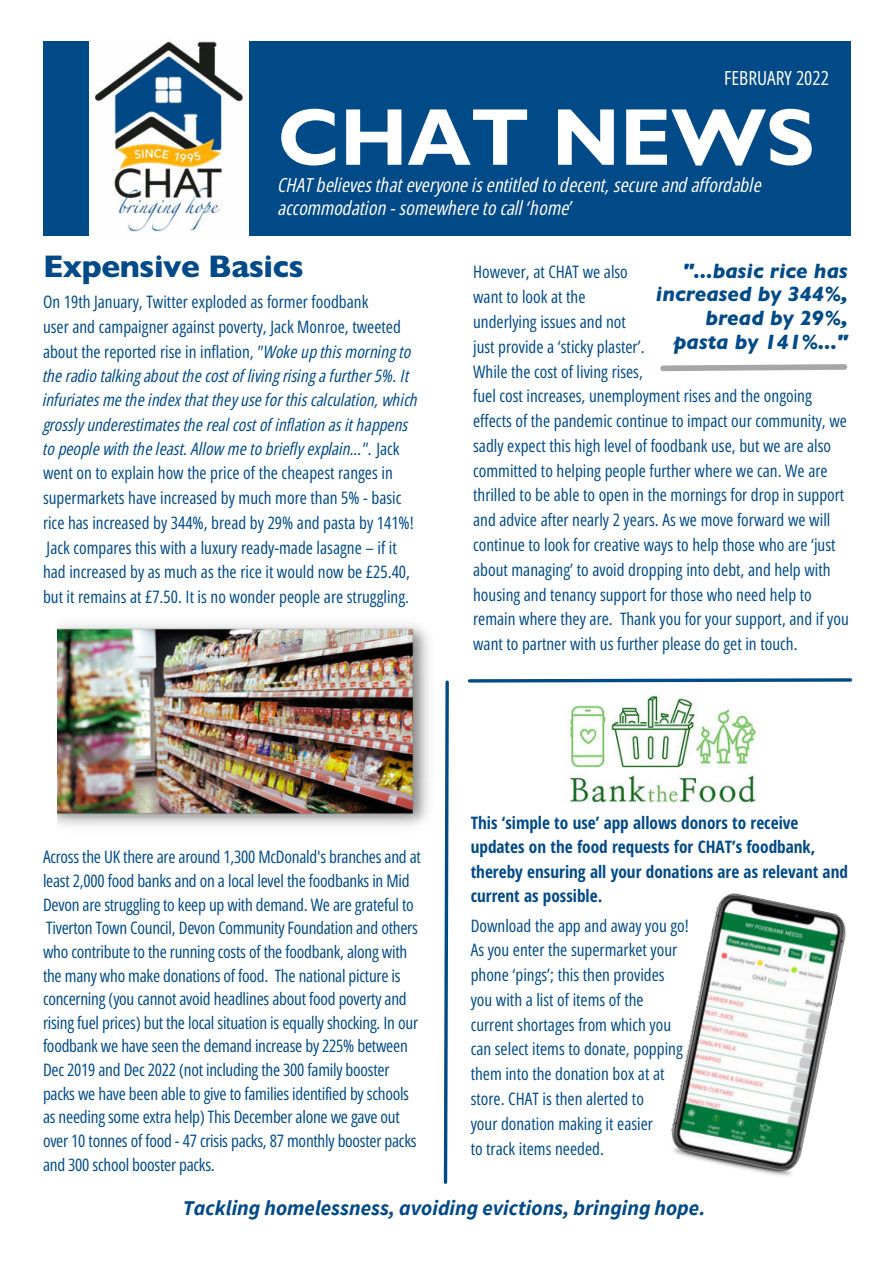
<style>
.page{position:relative;width:894px;height:1264px;background:#fff}
.page>*{position:absolute;margin:0;border:0;box-sizing:border-box;transform-origin:0 0}
.t1{font:700 81px "Gill Sans";color:#fff}
.t2{font:800 31.5px "Gill Sans";letter-spacing:-.015em;color:#004a87}
.t3{font:italic 800 21px/23.7px "Gill Sans";color:#004a87;text-align:right}
.t4{font:italic 700 21px "Source Sans Pro";color:#004a87}
.t5{font:italic 19.5px/22.5px "Open Sans Hebrew Condensed";color:#fff}
.t6{font:19.5px "Open Sans Hebrew Condensed";color:#fff}
.t7{font:17.25px/24.8px "Open Sans Hebrew Condensed";color:#004a87}
.t8{font:700 17.25px/24px "Open Sans Hebrew Condensed";color:#004a87}
.s1{font-style:italic}
</style>
<div class="page">
<div style="left:43px;top:41px;width:807px;height:195px;background:#004a87"></div>
<img style="left:89px;top:41px;width:159px;height:195px">
<img style="left:567px;top:695px;width:193px;height:108px">
<img style="left:671px;top:893px;width:175px;height:283px">
<img style="left:57px;top:624px;width:372px;height:202px">
<svg style="left:660px;top:364px;width:188px;height:8px"></svg>
<svg style="left:468px;top:678px;width:385px;height:5px"></svg>
<svg style="left:443px;top:680px;width:6px;height:504px"></svg>
<p class="t6" style="left:724px;top:66px;width:106px">FEBRUARY 2022</p>
<h1 class="t1" style="left:278px;top:87px;width:538px">CHAT NEWS</h1>
<p class="t5" style="left:278px;top:175px;width:484px">CHAT believes that everyone is entitled to decent, secure and affordable accommodation - somewhere to call ‘home’</p>
<h2 class="t2" style="left:43px;top:247px;width:262px">Expensive Basics</h2>
<p class="t7" style="left:43px;top:290px;width:376px">On 19th January, Twitter exploded as former foodbank<br>user and campaigner against poverty, Jack Monroe, tweeted about the reported rise in inflation, <span class="s1">"Woke up this morning to the radio talking about the cost of living rising a further 5%. It infuriates me the index that they use for this calculation, which grossly underestimates the real cost of inflation as it happens to people with the least. Allow me to briefly explain...".</span> Jack went on to explain how the price of the cheapest ranges in supermarkets have increased by much more than 5% - basic rice has increased by 344%, bread by 29% and pasta by 141%!<br>Jack compares this with a luxury ready-made lasagne – if it had increased by as much as the rice it would now be £25.40, but it remains at £7.50. It is no wonder people are struggling.</p>
<p class="t3" style="left:655px;top:258px;width:193px">"...basic rice has increased by 344%, bread by 29%, pasta by 141%..."</p>
<p class="t7" style="left:473px;top:260px;width:377px">However, at CHAT we also<br>want to look at the<br>underlying issues and not<br>just provide a ‘sticky plaster’.<br>While the cost of living rises,<br>fuel cost increases, unemployment rises and the ongoing effects of the pandemic continue to impact our community, we sadly expect this high level of foodbank use, but we are also committed to helping people further where we can. We are thrilled to be able to open in the mornings for drop in support and advice after nearly 2 years. As we move forward we will continue to look for creative ways to help those who are ‘just about managing’ to avoid dropping into debt, and help with housing and tenancy support for those who need help to remain where they are. Thank you for your support, and if you want to partner with us further please do get in touch.</p>
<p class="t7" style="left:43px;top:845px;width:379px;line-height:23.7px">Across the UK there are around 1,300 McDonald's branches and at least 2,000 food banks and on a local level the foodbanks in Mid Devon are struggling to keep up with demand. We are grateful to Tiverton Town Council, Devon Community Foundation and others who contribute to the running costs of the foodbank, along with the many who make donations of food. The national picture is concerning (you cannot avoid headlines about food poverty and rising fuel prices) but the local situation is equally shocking. In our foodbank we have seen the demand increase by 225% between Dec 2019 and Dec 2022 (not including the 300 family booster packs we have been able to give to families identified by schools as needing some extra help) This December alone we gave out over 10 tonnes of food - 47 crisis packs, 87 monthly booster packs and 300 school booster packs.</p>
<p class="t8" style="left:470px;top:812px;width:378px">This ‘simple to use’ app allows donors to receive updates on the food requests for CHAT’s foodbank, thereby ensuring all your donations are as relevant and current as possible.</p>
<p class="t7" style="left:470px;top:913px;width:220px">Download the app and away you go!<br>As you enter the supermarket your phone ‘pings’; this then provides you with a list of items of the current shortages from which you can select items to donate, popping them into the donation box at at store. CHAT is then alerted to<br>your donation making it easier<br>to track items needed.</p>
<p class="t4" style="left:183px;top:1193px;width:524px">Tackling homelessness, avoiding evictions, bringing hope.</p>
</div>
